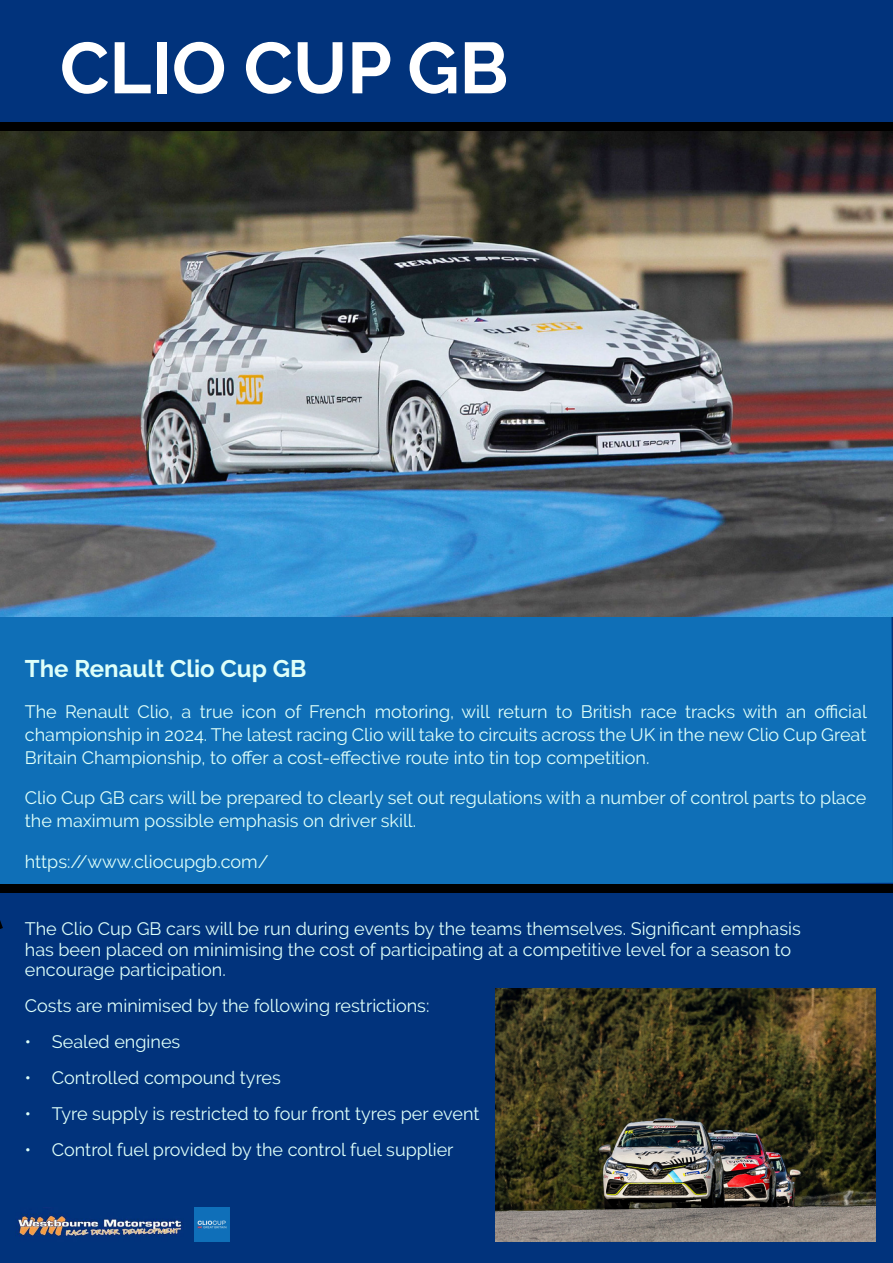
<style>
.page{position:relative;width:893px;height:1263px;background:#01337c}
.page>*{position:absolute;margin:0;border:0;box-sizing:border-box;transform-origin:0 0}
.t1{font:700 72px "Raleway";color:#fff}
.t2{font:700 24px "Raleway";color:#defff9}
.t3{font:18px/22.8px "Raleway";color:#defff9}
</style>
<div class="page">
<img style="left:496px;top:989px;width:379px;height:253px">
<div style="left:0;top:122px;width:893px;height:762px;background:#0f6fb7"></div>
<img style="left:0;top:131px;width:893px;height:486px">
<div style="left:0;top:0;width:890px;height:123px;background:#01337c"></div>
<div style="left:0;top:884px;width:893px;height:8px;background:#000"></div>
<svg style="left:0;top:920px;width:3px;height:9px"></svg>
<div style="left:0;top:123px;width:893px;height:8px;background:#000"></div>
<img style="left:195px;top:1207px;width:35px;height:35px">
<img style="left:17px;top:1207px;width:165px;height:30px">
<h1 class="t1" style="left:60px;top:26px;width:450px">CLIO CUP GB</h1>
<h2 class="t2" style="left:25px;top:655px;width:283px">The Renault Clio Cup GB</h2>
<p class="t3" style="left:25px;top:700px;width:844px;text-align:justify">The Renault Clio, a true icon of French motoring, will return to British race tracks with an official championship in 2024. The latest racing Clio will take to circuits across the UK in the new Clio Cup Great Britain Championship, to offer a cost-effective route into tin top competition.</p>
<p class="t3" style="left:25px;top:786px;width:843px">Clio Cup GB cars will be prepared to clearly set out regulations with a number of control parts to place the maximum possible emphasis on driver skill.</p>
<p class="t3" style="left:25px;top:850px;width:245px">https://www.cliocupgb.com/</p>
<p class="t3" style="left:25px;top:919px;width:777px;line-height:20.2px">The Clio Cup GB cars will be run during events by the teams themselves. Significant emphasis has been placed on minimising the cost of participating at a competitive level for a season to encourage participation.</p>
<p class="t3" style="left:25px;top:994px;width:406px">Costs are minimised by the following restrictions:</p>
<p class="t3" style="left:25px;top:1030px;width:157px">• Sealed engines</p>
<p class="t3" style="left:25px;top:1066px;width:257px">• Controlled compound tyres</p>
<p class="t3" style="left:25px;top:1102px;width:456px">• Tyre supply is restricted to four front tyres per event</p>
<p class="t3" style="left:25px;top:1138px;width:430px">• Control fuel provided by the control fuel supplier</p>
</div>
